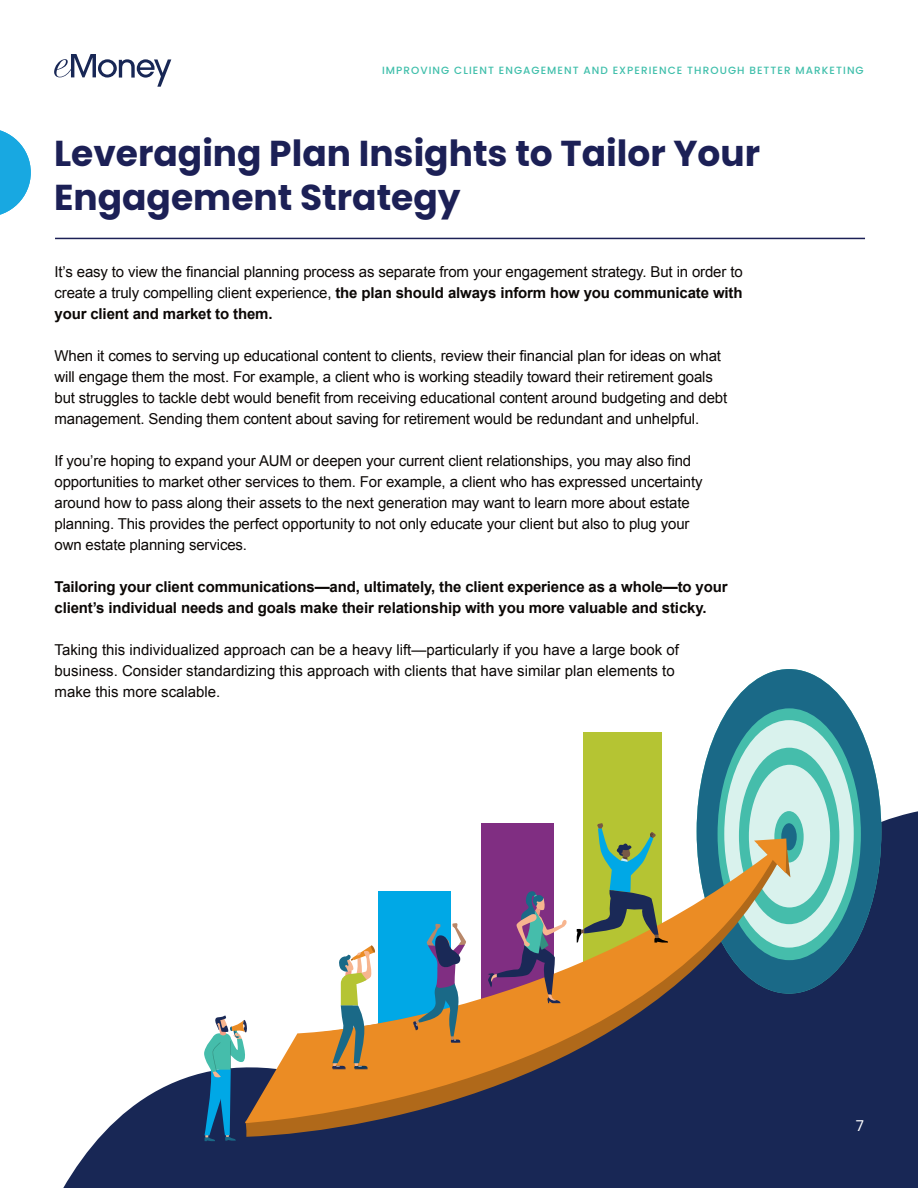
<style>
.page{position:relative;width:918px;height:1188px;background:#fff}
.page>*{position:absolute;margin:0;border:0;box-sizing:border-box;transform-origin:0 0}
.body{font:700 36px/43.5px "Poppins";color:#1c2056}
.t1{font:15px/21px "Arial";letter-spacing:-.01em;color:#0c0806}
.t2{font:700 15px/21px "Arial";letter-spacing:-.01em;color:#0c0806}
.t3{font:15px "Poppins";color:#fff}
.t4{font:500 10.5px "Poppins";letter-spacing:.1em;color:#40bfab}
.s1{font-weight:700}
</style>
<div class="page">
<svg style="left:63px;top:732px;width:855px;height:456px"></svg>
<svg style="left:54px;top:54px;width:117px;height:33px"></svg>
<svg style="left:0;top:130px;width:31px;height:85px"></svg>
<hr style="left:55px;top:238px;width:810px;height:1px;background:#1c2056">
<div style="left:481px;top:823px;width:73px;height:185px;background:#802e82"></div>
<div style="left:584px;top:732px;width:78px;height:258px;background:#b5c433"></div>
<svg style="left:697px;top:669px;width:184px;height:325px;fill:#1a6987"></svg>
<svg style="left:724px;top:720px;width:130px;height:228px"></svg>
<div style="left:750px;top:767px;width:79px;height:138px;background:#d9f2ed;border-radius:50%"></div>
<div style="left:774px;top:811px;width:30px;height:52px;background:#45bdab;border-radius:50%"></div>
<div style="left:781px;top:823px;width:16px;height:27px;background:#1a6987;border-radius:50%"></div>
<svg style="left:248px;top:840px;width:542px;height:297px;fill:#182755"></svg>
<svg style="left:245px;top:839px;width:541px;height:284px"></svg>
<svg style="left:331px;top:945px;width:44px;height:125px"></svg>
<svg style="left:413px;top:923px;width:53px;height:120px"></svg>
<svg style="left:204px;top:1015px;width:44px;height:126px"></svg>
<svg style="left:577px;top:823px;width:91px;height:120px"></svg>
<svg style="left:488px;top:891px;width:79px;height:112px"></svg>
<p class="t4" style="left:382px;top:65px;width:483px">IMPROVING CLIENT ENGAGEMENT AND EXPERIENCE THROUGH BETTER MARKETING</p>
<p class="body" style="left:54px;top:132px;width:708px">Leveraging Plan Insights to Tailor Your<br>Engagement Strategy</p>
<p class="t1" style="left:55px;top:262px;width:690px;text-align:justify">It’s easy to view the financial planning process as separate from your engagement strategy. But in order to create a truly compelling client experience, <span class="s1">the plan should always inform how you communicate with your client and market to them.</span></p>
<p class="t1" style="left:55px;top:346px;width:674px">When it comes to serving up educational content to clients, review their financial plan for ideas on what will engage them the most. For example, a client who is working steadily toward their retirement goals but struggles to tackle debt would benefit from receiving educational content around budgeting and debt management. Sending them content about saving for retirement would be redundant and unhelpful.</p>
<p class="t1" style="left:55px;top:451px;width:650px">If you’re hoping to expand your AUM or deepen your current client relationships, you may also find opportunities to market other services to them. For example, a client who has expressed uncertainty around how to pass along their assets to the next generation may want to learn more about estate planning. This provides the perfect opportunity to not only educate your client but also to plug your own estate planning services.</p>
<p class="t2" style="left:55px;top:577px;width:675px">Tailoring your client communications—and, ultimately, the client experience as a whole—to your client’s individual needs and goals make their relationship with you more valuable and sticky.</p>
<p class="t1" style="left:55px;top:640px;width:626px">Taking this individualized approach can be a heavy lift—particularly if you have a large book of business. Consider standardizing this approach with clients that have similar plan elements to make this more scalable.</p>
<p class="t3" style="left:856px;top:1117px;width:10px">7</p>
</div>
